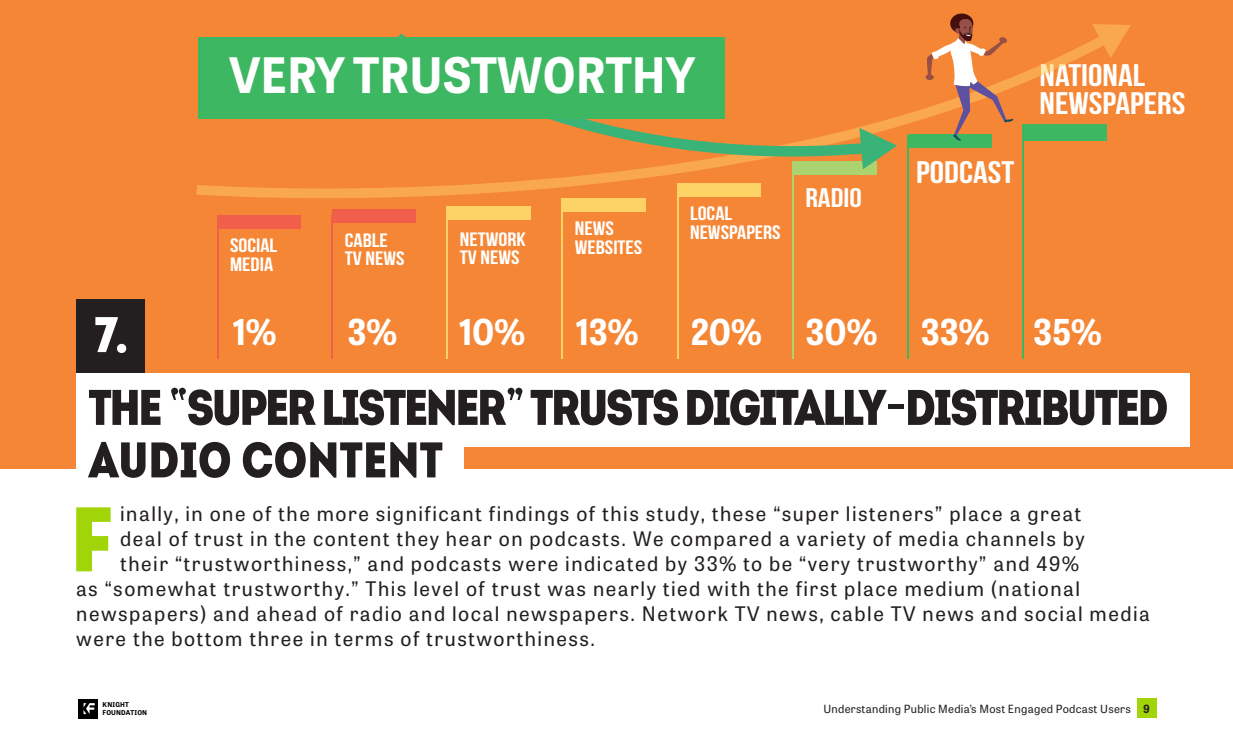
<style>
.page{position:relative;width:1233px;height:739px;background:#fff}
.page>*{position:absolute;margin:0;border:0;box-sizing:border-box;transform-origin:0 0}
.Bajada{font:91.38px "Intro Cond Black Free";color:#a2d40a}
.t1{font:50px "Intro Cond Black Free";letter-spacing:-.05em;color:#231f20}
.t2{font:50px "Intro Cond Black Free";color:#231f20}
.t3{font:50px "Intro Cond Black Free";color:#fff}
.t4{font:700 48.62px "Tablet Gothic";color:#fff;scale:.95 1}
.t5{font:700 35.5px "Tablet Gothic";letter-spacing:-.01em;color:#fff;scale:.95 1}
.t6{font:700 31.12px/27.6px "Bebas Neue";color:#fff;scale:1.16 1}
.t7{font:700 26.88px "Bebas Neue";color:#fff;scale:1.16 1}
.Bajada-2{font:20px "Tablet Gothic W01";letter-spacing:.075em;color:#231f20}
.t8{font:700 19.38px/18.2px "Bebas Neue";color:#fff;scale:1.16 1}
.t9{font:11.25px "Tablet Gothic W01";letter-spacing:.025em;color:#231f20}
.t10{font:700 6.62px/8px "Tablet Gothic";letter-spacing:.025em;color:#000001}
.s1{font-family:"ADAM.CGPRO"}
.s2{font-family:"Tablet Gothic";font-weight:700}
</style>
<div class="page">
<div style="left:1136px;top:698px;width:20px;height:20px;background:#a2d40a"></div>
<div style="left:79px;top:699px;width:19px;height:19px;background:#000001"></div>
<svg style="left:83px;top:703px;width:12px;height:11px"></svg>
<div style="left:0;top:0;width:1232px;height:468px;background:#f58635"></div>
<div style="left:562px;top:198px;width:84px;height:13px;background:#fed366"></div>
<div style="left:1022px;top:124px;width:84px;height:17px;background:#3eb763"></div>
<div style="left:332px;top:210px;width:84px;height:13px;background:#f15e4a"></div>
<div style="left:447px;top:206px;width:84px;height:13px;background:#fed366"></div>
<div style="left:217px;top:215px;width:84px;height:13px;background:#f15e4a"></div>
<hr style="left:792px;top:161px;width:1px;height:198px;background:#abd370">
<hr style="left:907px;top:135px;width:1px;height:224px;background:#3eb763">
<hr style="left:561px;top:198px;width:1px;height:161px;background:#fed366">
<hr style="left:446px;top:206px;width:2px;height:153px;background:#fed366">
<hr style="left:332px;top:215px;width:1px;height:144px;background:#f15e4a">
<hr style="left:217px;top:224px;width:1px;height:135px;background:#f15e4a">
<svg style="left:196px;top:37px;width:895px;height:161px"></svg>
<svg style="left:1040px;top:64px;width:26px;height:12px"></svg>
<svg style="left:1091px;top:24px;width:39px;height:34px"></svg>
<hr style="left:1021px;top:124px;width:2px;height:235px;background:#3eb763">
<div style="left:677px;top:183px;width:84px;height:13px;background:#fed366"></div>
<hr style="left:676px;top:183px;width:2px;height:176px;background:#fed366">
<div style="left:950px;top:14px;width:23px;height:19px;background:#440f0d;border-radius:50%"></div>
<div style="left:925px;top:74px;width:8px;height:6px;background:#db7639;border-radius:50%"></div>
<svg style="left:926px;top:18px;width:87px;height:123px"></svg>
<svg style="left:394px;top:33px;width:473px;height:124px"></svg>
<svg style="left:859px;top:128px;width:38px;height:41px"></svg>
<div style="left:198px;top:38px;width:526px;height:81px;background:#3eb763"></div>
<div style="left:76px;top:423px;width:387px;height:73px;background:#fff"></div>
<div style="left:76px;top:373px;width:1112px;height:74px;background:#fff"></div>
<div style="left:76px;top:299px;width:68px;height:74px;background:#231f20"></div>
<p class="t3" style="left:94px;top:301px;width:35px">7.</p>
<p class="t4" style="left:229px;top:40px;width:492px">VERY TRUSTWORTHY</p>
<p class="t8" style="left:230px;top:236px;width:42px">SOCIAL<br>MEDIA</p>
<p class="t8" style="left:345px;top:231px;width:53px">CABLE<br>TV NEWS</p>
<p class="t8" style="left:460px;top:230px;width:58px">NETWORK<br>TV NEWS</p>
<p class="t8" style="left:574px;top:219px;width:60px">NEWS<br>WEBSITES</p>
<p class="t8" style="left:690px;top:204px;width:80px">LOCAL<br>NEWSPAPERS</p>
<p class="t7" style="left:805px;top:182px;width:50px">RADIO</p>
<p class="t6" style="left:916px;top:158px;width:86px">PODCAST</p>
<p class="t6" style="left:1039px;top:61px;width:127px">NATIONAL<br>NEWSPAPERS</p>
<p class="t5" style="left:233px;top:307px;width:47px">1%</p>
<p class="t5" style="left:347px;top:307px;width:54px">3%</p>
<p class="t5" style="left:459px;top:307px;width:71px">10%</p>
<p class="t5" style="left:575px;top:307px;width:67px">13%</p>
<p class="t5" style="left:690px;top:307px;width:434px">20% 30% 33% 35%</p>
<p class="t1" style="left:88px;top:373px;width:1081px">THE <span class="s1">“</span>SUPER LISTENER<span class="s1">”</span> TRUSTS DIGITALLY<span class="s1">-</span>DISTRIBUTED</p>
<p class="t2" style="left:88px;top:426px;width:356px">AUDIO CONTENT</p>
<p class="Bajada" style="left:71px;top:477px;width:44px">F</p>
<p class="Bajada-2" style="left:120px;top:503px;width:962px">inally, in one of the more significant findings of this study, these “super listeners” place a great</p>
<p class="Bajada-2" style="left:120px;top:528px;width:966px">deal of trust in the content they hear on podcasts. We compared a variety of media channels by</p>
<p class="Bajada-2" style="left:120px;top:553px;width:960px">their “trustworthiness,” and podcasts were indicated by 33% to be “very trustworthy” and 49%</p>
<p class="Bajada-2" style="left:76px;top:578px;width:1005px">as “somewhat trustworthy.” This level of trust was nearly tied with the first place medium (national</p>
<p class="Bajada-2" style="left:76px;top:603px;width:1075px">newspapers) and ahead of radio and local newspapers. Network TV news, cable TV news and social media</p>
<p class="Bajada-2" style="left:76px;top:628px;width:520px">were the bottom three in terms of trustworthiness.</p>
<p class="t10" style="left:102px;top:701px;width:46px">KNIGHT<br>FOUNDATION</p>
<p class="t9" style="left:823px;top:702px;width:328px">Understanding Public Media’s Most Engaged Podcast Users <span class="s2">9</span></p>
</div>
